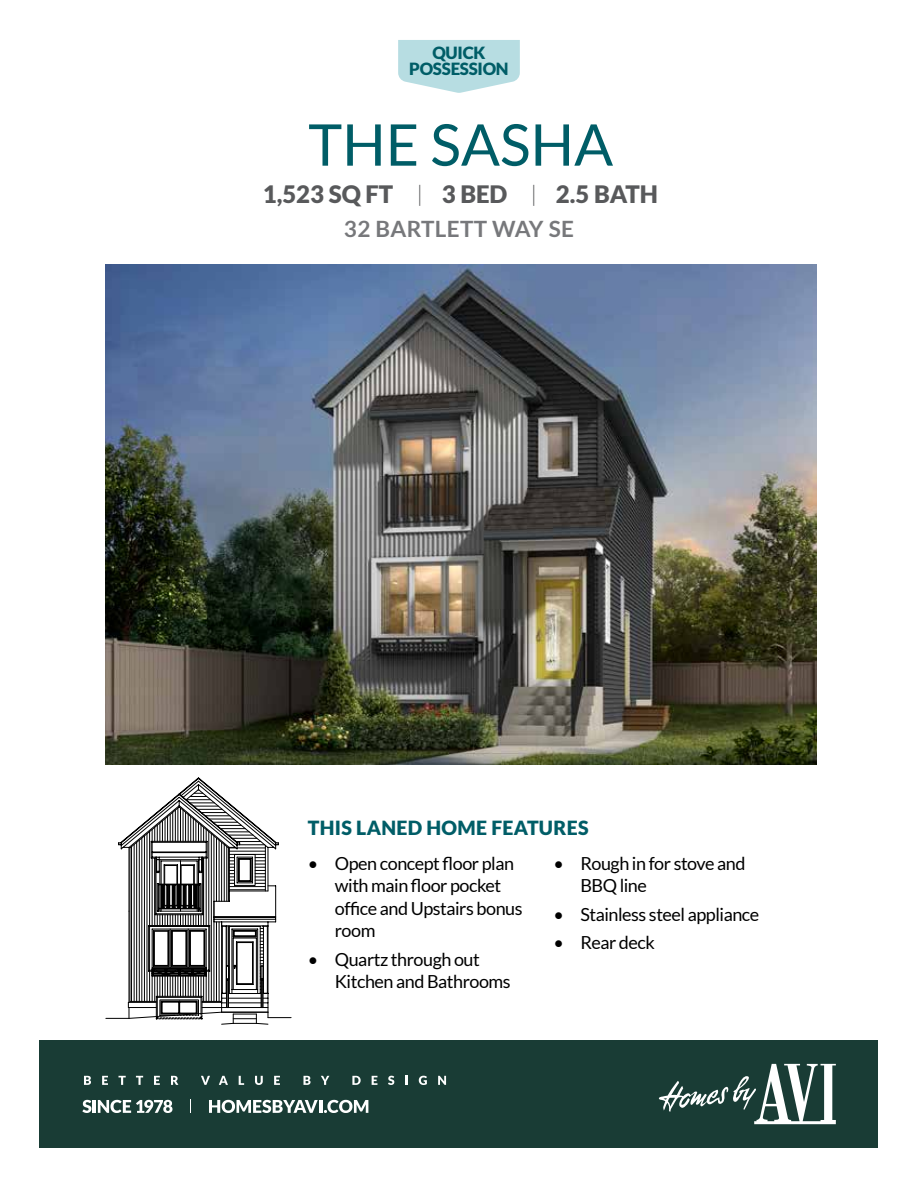
<style>
.page{position:relative;width:918px;height:1188px;background:#fff}
.page>*{position:absolute;margin:0;border:0;box-sizing:border-box;transform-origin:0 0}
.t1{font:57.6px "Lato";color:#005d67}
.t2{font:900 24px "Lato";color:#58595b}
.t3{font:700 22.5px "Lato";letter-spacing:.015em;color:#77787b}
.t4{font:900 19.5px "Lato";letter-spacing:.015em;color:#005d67}
.t5{font:18px/22.5px "Lato";letter-spacing:-.025em;color:#000}
.t6{font:900 16.8px/16.5px "Lato";letter-spacing:-.015em;color:#005d67;text-align:center}
.s1{font-weight:300;font-size:22.5px}
</style>
<div class="page">
<div style="left:40px;top:1040px;width:838px;height:108px;background:#193c35"></div>
<svg style="left:659px;top:1064px;width:177px;height:60px"></svg>
<svg style="left:84px;top:1076px;width:7px;height:9px"></svg>
<svg style="left:102px;top:1076px;width:6px;height:9px"></svg>
<svg style="left:119px;top:1076px;width:7px;height:9px"></svg>
<svg style="left:136px;top:1076px;width:7px;height:9px"></svg>
<svg style="left:154px;top:1076px;width:6px;height:9px"></svg>
<svg style="left:171px;top:1076px;width:7px;height:9px"></svg>
<svg style="left:201px;top:1076px;width:9px;height:9px"></svg>
<svg style="left:219px;top:1076px;width:9px;height:9px"></svg>
<svg style="left:239px;top:1076px;width:5px;height:9px"></svg>
<svg style="left:255px;top:1076px;width:8px;height:9px"></svg>
<svg style="left:274px;top:1076px;width:6px;height:9px"></svg>
<svg style="left:303px;top:1076px;width:8px;height:9px"></svg>
<svg style="left:321px;top:1076px;width:8px;height:9px"></svg>
<svg style="left:352px;top:1076px;width:9px;height:9px"></svg>
<svg style="left:372px;top:1076px;width:5px;height:9px"></svg>
<svg style="left:388px;top:1076px;width:6px;height:9px"></svg>
<svg style="left:406px;top:1076px;width:2px;height:9px"></svg>
<svg style="left:419px;top:1076px;width:8px;height:9px"></svg>
<svg style="left:438px;top:1076px;width:8px;height:9px"></svg>
<svg style="left:82px;top:1100px;width:90px;height:13px"></svg>
<svg style="left:209px;top:1100px;width:159px;height:13px"></svg>
<svg style="left:190px;top:1100px;width:1px;height:13px"></svg>
<svg style="left:398px;top:40px;width:122px;height:53px;background:#c0e1e5"></svg>
<img style="left:105px;top:265px;width:711px;height:500px">
<svg style="left:106px;top:777px;width:185px;height:248px"></svg>
<p class="t6" style="left:409px;top:44px;width:101px">QUICK<br>POSSESSION</p>
<h1 class="t1" style="left:308px;top:113px;width:306px">THE SASHA</h1>
<h2 class="t2" style="left:263px;top:180px;width:397px">1,523 SQ FT <span class="s1">|</span> 3 BED <span class="s1">|</span> 2.5 BATH</h2>
<p class="t3" style="left:344px;top:216px;width:232px">32 BARTLETT WAY SE</p>
<p class="t4" style="left:308px;top:817px;width:282px">THIS LANED HOME FEATURES</p>
<p class="t5" style="left:335px;top:852px;width:189px;text-indent:-27px">• Open concept floor plan with main floor pocket office and Upstairs bonus room</p>
<p class="t5" style="left:335px;top:948px;width:177px;text-indent:-27px">• Quartz through out<br>Kitchen and Bathrooms</p>
<p class="t5" style="left:580px;top:852px;width:167px;text-indent:-27px">• Rough in for stove and<br>BBQ line</p>
<p class="t5" style="left:553px;top:903px;width:207px">• Stainless steel appliance</p>
<p class="t5" style="left:553px;top:931px;width:103px">• Rear deck</p>
</div>
